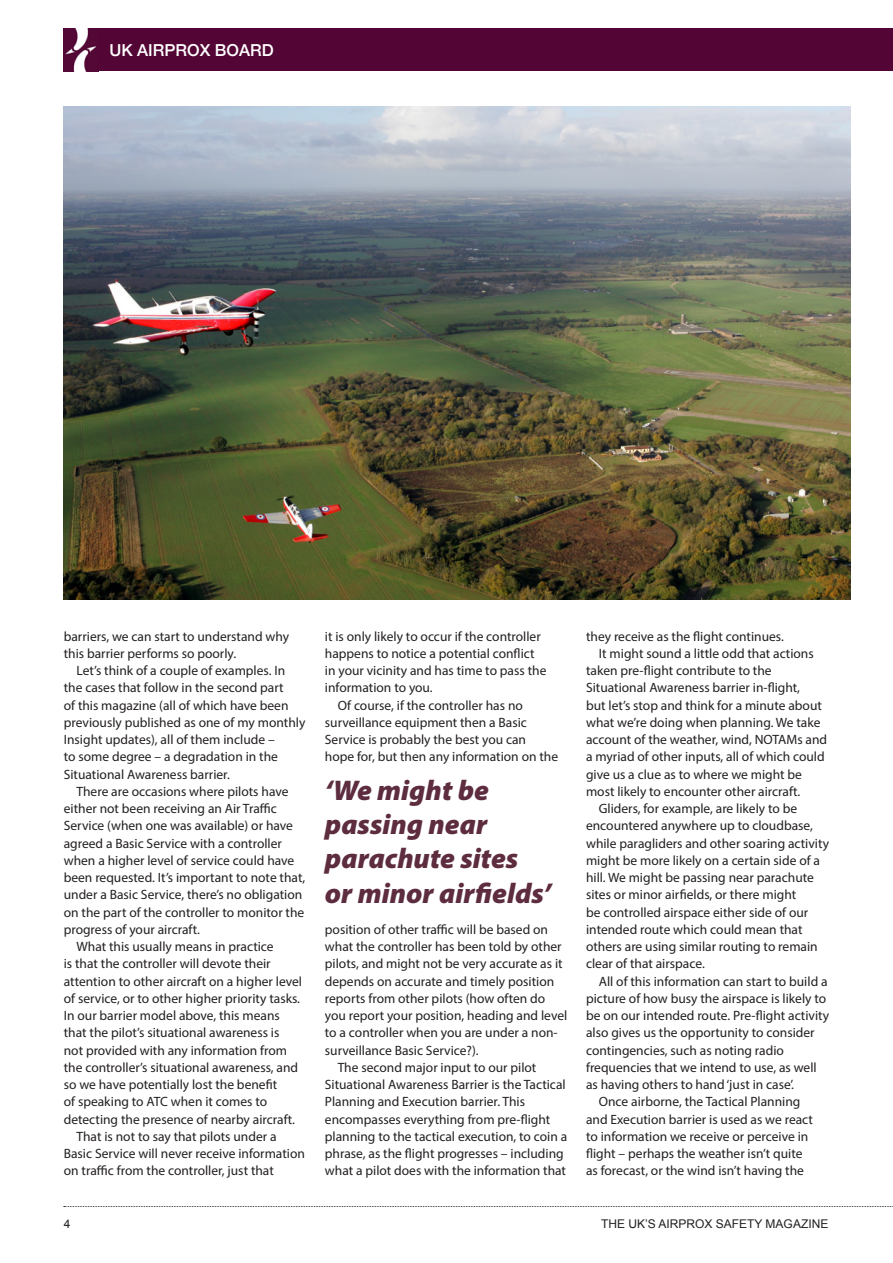
<style>
.page{position:relative;width:893px;height:1263px;background:#fff}
.page>*{position:absolute;margin:0;border:0;box-sizing:border-box;transform-origin:0 0}
.t1{font:italic 900 28.5px "Myriad Pro";color:#5d2c3f}
.t2{font:500 16.5px "Helvetica Neue";color:#fff}
.t3{font:13.5px/17.2px "Myriad Pro";color:#231f20}
.t4{font:12px "Arial";color:#231f20}
</style>
<div class="page">
<svg style="left:64px;top:1206px;width:829px;height:1px"></svg>
<div style="left:97px;top:28px;width:796px;height:43px;background:#530635"></div>
<img style="left:64px;top:28px;width:33px;height:43px">
<img style="left:64px;top:106px;width:786px;height:494px">
<p class="t2" style="left:109px;top:37px;width:166px">UK AIRPROX BOARD</p>
<p class="t3" style="left:64px;top:627px;width:227px">barriers, we can start to understand why this barrier performs so poorly.</p>
<p class="t3" style="left:64px;top:662px;width:243px;text-indent:13px">Let’s think of a couple of examples. In the cases that follow in the second part<br>of this magazine (all of which have been previously published as one of my monthly Insight updates), all of them include –<br>to some degree – a degradation in the Situational Awareness barrier.</p>
<p class="t3" style="left:64px;top:782px;width:243px;text-indent:13px">There are occasions where pilots have either not been receiving an Air Traffic Service (when one was available) or have agreed a Basic Service with a controller when a higher level of service could have been requested. It’s important to note that, under a Basic Service, there’s no obligation on the part of the controller to monitor the progress of your aircraft.</p>
<p class="t3" style="left:64px;top:938px;width:240px;text-indent:13px">What this usually means in practice<br>is that the controller will devote their attention to other aircraft on a higher level of service, or to other higher priority tasks.<br>In our barrier model above, this means that the pilot’s situational awareness is not provided with any information from the controller’s situational awareness, and so we have potentially lost the benefit<br>of speaking to ATC when it comes to detecting the presence of nearby aircraft.</p>
<p class="t3" style="left:64px;top:1127px;width:243px;text-indent:13px">That is not to say that pilots under a<br>Basic Service will never receive information on traffic from the controller, just that</p>
<p class="t3" style="left:325px;top:627px;width:223px">it is only likely to occur if the controller happens to notice a potential conflict in your vicinity and has time to pass the information to you.</p>
<p class="t3" style="left:325px;top:696px;width:235px;text-indent:13px">Of course, if the controller has no surveillance equipment then a Basic Service is probably the best you can hope for, but then any information on the</p>
<p class="t1" style="left:325px;top:771px;width:166px">‘We might be</p>
<p class="t1" style="left:325px;top:806px;width:164px">passing near</p>
<p class="t1" style="left:325px;top:840px;width:195px">parachute sites</p>
<p class="t1" style="left:325px;top:874px;width:228px">or minor airfields’</p>
<p class="t3" style="left:325px;top:920px;width:244px">position of other traffic will be based on what the controller has been told by other pilots, and might not be very accurate as it depends on accurate and timely position reports from other pilots (how often do you report your position, heading and level to a controller when you are under a non&shy;surveillance Basic Service?).</p>
<p class="t3" style="left:325px;top:1058px;width:244px;text-indent:13px">The second major input to our pilot Situational Awareness Barrier is the Tactical Planning and Execution barrier. This encompasses everything from pre-flight planning to the tactical execution, to coin a phrase, as the flight progresses – including what a pilot does with the information that</p>
<p class="t3" style="left:586px;top:627px;width:199px">they receive as the flight continues.</p>
<p class="t3" style="left:586px;top:644px;width:243px;text-indent:13px">It might sound a little odd that actions taken pre-flight contribute to the Situational Awareness barrier in-flight,<br>but let’s stop and think for a minute about what we’re doing when planning. We take account of the weather, wind, NOTAMs and a myriad of other inputs, all of which could give us a clue as to where we might be most likely to encounter other aircraft.</p>
<p class="t3" style="left:586px;top:800px;width:244px;text-indent:13px">Gliders, for example, are likely to be encountered anywhere up to cloudbase, while paragliders and other soaring activity might be more likely on a certain side of a hill. We might be passing near parachute sites or minor airfields, or there might<br>be controlled airspace either side of our intended route which could mean that others are using similar routing to remain clear of that airspace.</p>
<p class="t3" style="left:586px;top:972px;width:245px;text-indent:13px">All of this information can start to build a picture of how busy the airspace is likely to be on our intended route. Pre-flight activity also gives us the opportunity to consider contingencies, such as noting radio frequencies that we intend to use, as well as having others to hand ‘just in case’.</p>
<p class="t3" style="left:586px;top:1093px;width:228px;text-indent:13px">Once airborne, the Tactical Planning and Execution barrier is used as we react to information we receive or perceive in flight – perhaps the weather isn’t quite as forecast, or the wind isn’t having the</p>
<p class="t4" style="left:64px;top:1216px;width:8px">4</p>
<p class="t4" style="left:601px;top:1216px;width:229px">THE UK’S AIRPROX SAFETY MAGAZINE</p>
</div>
